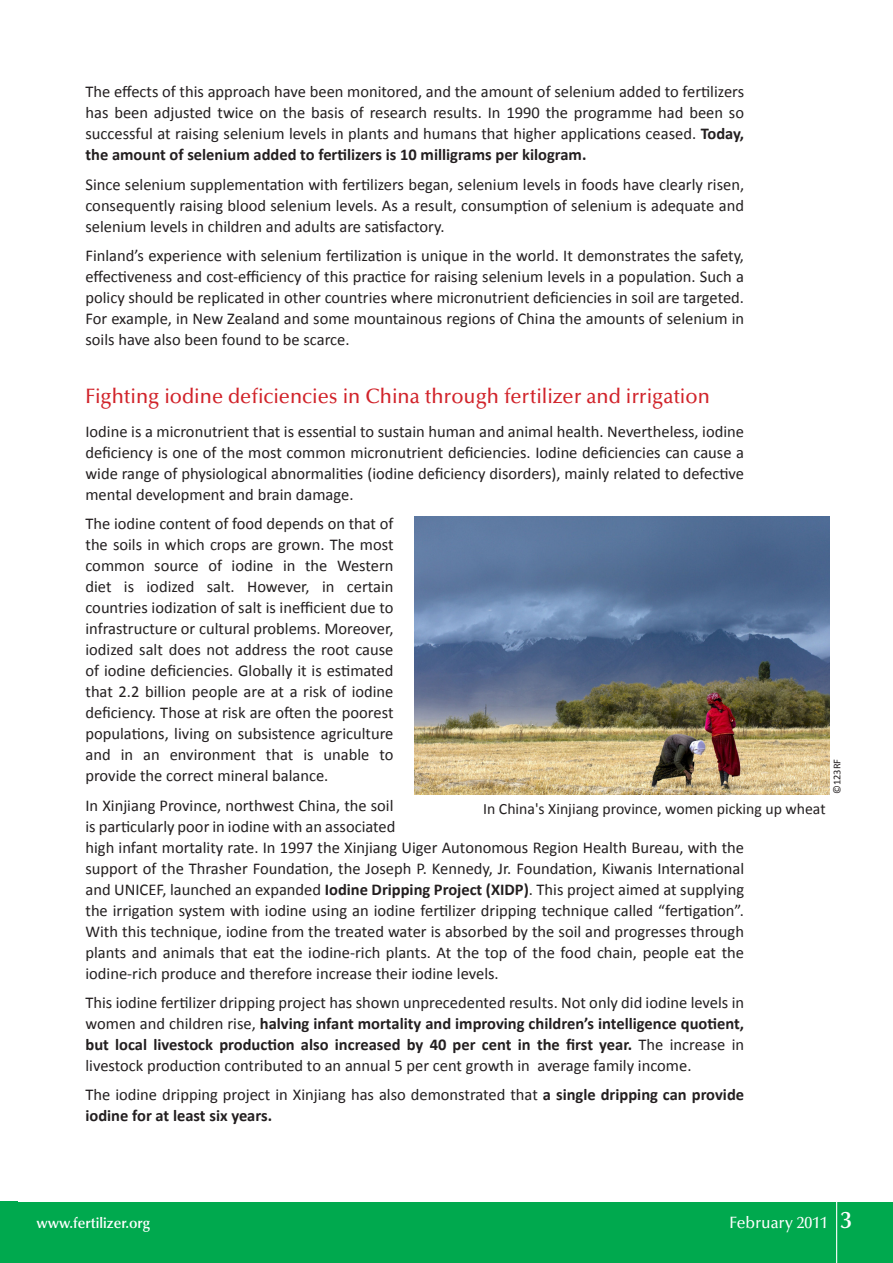
<style>
.page{position:relative;width:893px;height:1263px;background:#fff}
.page>*{position:absolute;margin:0;border:0;box-sizing:border-box;transform-origin:0 0}
.t1{font:600 24px "Optima LT Std";color:#fff;scale:.95 1}
.Title_text{font:500 21px "Optima LT Std";color:#d1232a;scale:.95 1}
.Text{font:16.5px/21px "Calibri";color:#231f20;text-align:justify}
.t2{font:500 16.5px "Optima LT Std";color:#fff;scale:.95 1}
.table_text{font:15.75px "Calibri";color:#231f20}
.t3{font:600 15px "Optima LT Std";color:#fff;scale:.95 1}
.table_text-2{font:10.5px "Calibri";color:#231f20}
.s1{font-weight:700}
</style>
<div class="page">
<div style="left:0;top:1203px;width:893px;height:60px;background:#00a94e"></div>
<div style="left:0;top:1202px;width:17px;height:61px;background:#00a94e"></div>
<hr style="left:836px;top:1187px;width:1px;height:76px;background:#fff">
<img style="left:415px;top:517px;width:415px;height:277px">
<p class="Text" style="left:85px;top:81px;width:660px">The effects of this approach have been monitored, and the amount of selenium added to fertilizers has been adjusted twice on the basis of research results. In 1990 the programme had been so successful at raising selenium levels in plants and humans that higher applications ceased. <span class="s1">Today, the amount of selenium added to fertilizers is 10 milligrams per kilogram.</span></p>
<p class="Text" style="left:85px;top:173px;width:660px">Since selenium supplementation with fertilizers began, selenium levels in foods have clearly risen, consequently raising blood selenium levels. As a result, consumption of selenium is adequate and selenium levels in children and adults are satisfactory.</p>
<p class="Text" style="left:85px;top:244px;width:660px">Finland’s experience with selenium fertilization is unique in the world. It demonstrates the safety, effectiveness and cost-efficiency of this practice for raising selenium levels in a population. Such a policy should be replicated in other countries where micronutrient deficiencies in soil are targeted.<br>For example, in New Zealand and some mountainous regions of China the amounts of selenium in soils have also been found to be scarce.</p>
<p class="Title_text" style="left:85px;top:385px;width:659px">Fighting iodine deficiencies in China through fertilizer and irrigation</p>
<p class="Text" style="left:85px;top:420px;width:660px">Iodine is a micronutrient that is essential to sustain human and animal health. Nevertheless, iodine deficiency is one of the most common micronutrient deficiencies. Iodine deficiencies can cause a wide range of physiological abnormalities (iodine deficiency disorders), mainly related to defective mental development and brain damage.</p>
<p class="Text" style="left:85px;top:512px;width:310px">The iodine content of food depends on that of the soils in which crops are grown. The most common source of iodine in the Western diet is iodized salt. However, in certain countries iodization of salt is inefficient due to infrastructure or cultural problems. Moreover, iodized salt does not address the root cause of iodine deficiencies. Globally it is estimated that 2.2 billion people are at a risk of iodine deficiency. Those at risk are often the poorest populations, living on subsistence agriculture and in an environment that is unable to provide the correct mineral balance.</p>
<p class="Text" style="left:85px;top:794px;width:660px;text-align:left">In Xinjiang Province, northwest China, the soil<br>is particularly poor in iodine with an associated<br>high infant mortality rate. In 1997 the Xinjiang Uiger Autonomous Region Health Bureau, with the support of the Thrasher Foundation, the Joseph P. Kennedy, Jr. Foundation, Kiwanis International and UNICEF, launched an expanded <span class="s1">Iodine Dripping Project (XIDP)</span>. This project aimed at supplying the irrigation system with iodine using an iodine fertilizer dripping technique called “fertigation”.<br>With this technique, iodine from the treated water is absorbed by the soil and progresses through plants and animals that eat the iodine-rich plants. At the top of the food chain, people eat the iodine-rich produce and therefore increase their iodine levels.</p>
<p class="Text" style="left:85px;top:991px;width:660px">This iodine fertilizer dripping project has shown unprecedented results. Not only did iodine levels in women and children rise, <span class="s1">halving infant mortality and improving children’s intelligence quotient, but local livestock production also increased by 40 per cent in the first year.</span> The increase in livestock production contributed to an annual 5 per cent growth in average family income.</p>
<p class="Text" style="left:85px;top:1083px;width:660px">The iodine dripping project in Xinjiang has also demonstrated that <span class="s1">a single dripping can provide iodine for at least six years.</span></p>
<p class="table_text-2" style="left:830px;top:794px;width:37px;rotate:-90deg">©123RF</p>
<p class="table_text" style="left:483px;top:799px;width:344px">In China's Xinjiang province, women picking up wheat</p>
<p class="t3" style="left:37px;top:1214px;width:121px">www.fertilizer.org</p>
<p class="t2" style="left:729px;top:1213px;width:105px">February 2011</p>
<p class="t1" style="left:840px;top:1206px;width:14px">3</p>
</div>
